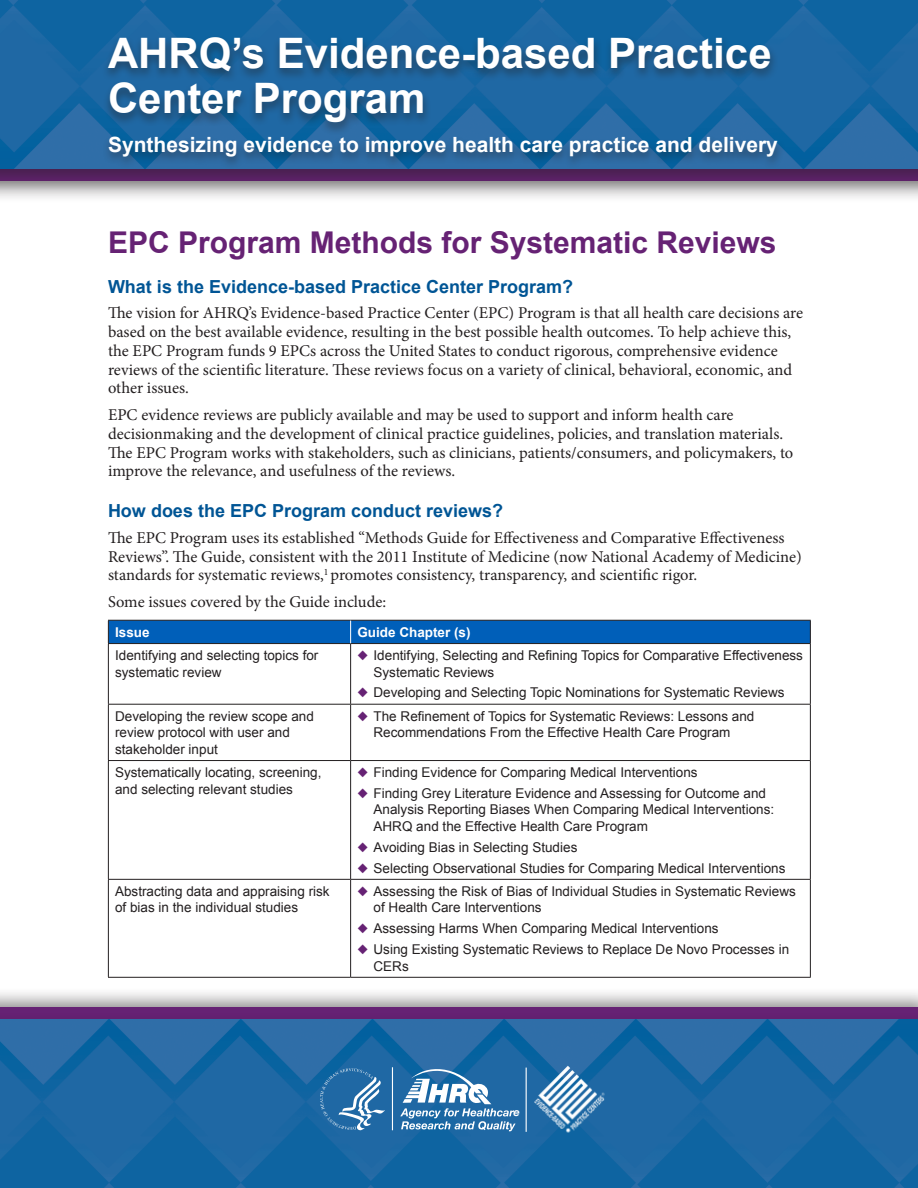
<style>
.page{position:relative;width:918px;height:1188px;background:#fff}
.page>*{position:absolute;margin:0;border:0;box-sizing:border-box;transform-origin:0 0}
.t1{font:700 42px/45px "Arial";color:#fff}
.Title_head{font:700 30px "Arial";color:#662274}
.t2{font:700 21px "Arial";color:#fff}
.heads{font:700 18px "Arial";color:#005595}
.Text{font:16.5px/18.8px "Minion Pro";color:#231f20}
.Large_Chart_text{font:13.5px/16.5px "Arial";color:#231f20}
.Large_Chart_text-2{font:700 13.5px "Arial";color:#fff}
.t3{font:italic 700 11.1px "Helvetica Neue";color:#fff}
.s1{color:#662274}
</style>
<div class="page">
<div style="left:0;top:987px;width:918px;height:201px;background:#231f20;opacity:.5"></div>
<div style="left:0;top:1007px;width:918px;height:180px;background:#662274"></div>
<div style="left:0;top:1012px;width:918px;height:176px;background:#231f20;opacity:.5"></div>
<img style="left:0;top:1020px;width:918px;height:168px">
<div style="left:0;top:0;width:918px;height:204px;background:#231f20;opacity:.5"></div>
<div style="left:0;top:0;width:918px;height:192px;background:#231f20;opacity:.5"></div>
<img style="left:0;top:0;width:918px;height:168px">
<hr style="left:108px;top:644px;width:1px;height:60px;background:#231f20">
<hr style="left:350px;top:644px;width:1px;height:60px;background:#231f20">
<hr style="left:810px;top:644px;width:1px;height:60px;background:#231f20">
<hr style="left:108px;top:704px;width:243px;height:1px;background:#231f20">
<hr style="left:108px;top:705px;width:1px;height:55px;background:#231f20">
<hr style="left:351px;top:704px;width:460px;height:1px;background:#231f20">
<hr style="left:350px;top:705px;width:1px;height:55px;background:#231f20">
<hr style="left:810px;top:705px;width:1px;height:55px;background:#231f20">
<hr style="left:108px;top:760px;width:243px;height:1px;background:#231f20">
<hr style="left:108px;top:761px;width:1px;height:118px;background:#231f20">
<hr style="left:351px;top:760px;width:460px;height:1px;background:#231f20">
<hr style="left:350px;top:761px;width:1px;height:118px;background:#231f20">
<hr style="left:810px;top:761px;width:1px;height:118px;background:#231f20">
<hr style="left:108px;top:879px;width:243px;height:1px;background:#231f20">
<hr style="left:108px;top:880px;width:1px;height:97px;background:#231f20">
<hr style="left:351px;top:879px;width:460px;height:1px;background:#231f20">
<hr style="left:350px;top:880px;width:1px;height:97px;background:#231f20">
<hr style="left:810px;top:880px;width:1px;height:97px;background:#231f20">
<hr style="left:108px;top:977px;width:243px;height:1px;background:#231f20">
<hr style="left:351px;top:977px;width:460px;height:1px;background:#231f20">
<svg style="left:108px;top:620px;width:703px;height:24px;background:#035bae"></svg>
<div style="left:101px;top:35px;width:685px;height:135px;background:#231f20;opacity:.5"></div>
<svg style="left:400px;top:1062px;width:116px;height:69px;background:#538cb9"></svg>
<hr style="left:392px;top:1067px;width:1px;height:63px;background:#fff">
<svg style="left:320px;top:1068px;width:66px;height:62px;background:#3f7eb1"></svg>
<img style="left:525px;top:1061px;width:82px;height:85px">
<hr style="left:526px;top:1068px;width:1px;height:64px;background:#fff">
<p class="t1" style="left:108px;top:32px;width:665px">AHRQ’s Evidence-based Practice<br>Center Program</p>
<p class="t2" style="left:108px;top:131px;width:671px">Synthesizing evidence to improve health care practice and delivery</p>
<p class="Title_head" style="left:108px;top:223px;width:670px">EPC Program Methods for Systematic Reviews</p>
<p class="heads" style="left:108px;top:274px;width:467px">What is the Evidence-based Practice Center Program?</p>
<p class="Text" style="left:108px;top:304px;width:697px">The vision for AHRQ’s Evidence-based Practice Center (EPC) Program is that all health care decisions are based on the best available evidence, resulting in the best possible health outcomes. To help achieve this, the EPC Program funds 9 EPCs across the United States to conduct rigorous, comprehensive evidence reviews of the scientific literature. These reviews focus on a variety of clinical, behavioral, economic, and other issues.</p>
<p class="Text" style="left:108px;top:406px;width:687px">EPC evidence reviews are publicly available and may be used to support and inform health care decisionmaking and the development of clinical practice guidelines, policies, and translation materials.<br>The EPC Program works with stakeholders, such as clinicians, patients/consumers, and policymakers, to improve the relevance, and usefulness of the reviews.</p>
<p class="heads" style="left:108px;top:499px;width:397px">How does the EPC Program conduct reviews?</p>
<p class="Text" style="left:108px;top:528px;width:695px">The EPC Program uses its established “Methods Guide for Effectiveness and Comparative Effectiveness<br>Reviews”. The Guide, consistent with the 2011 Institute of Medicine (now National Academy of Medicine) standards for systematic reviews,<sup>1</sup> promotes consistency, transparency, and scientific rigor.</p>
<p class="Text" style="left:108px;top:593px;width:280px">Some issues covered by the Guide include:</p>
<p class="Large_Chart_text-2" style="left:115px;top:623px;width:36px">Issue</p>
<p class="Large_Chart_text-2" style="left:357px;top:623px;width:115px">Guide Chapter (s)</p>
<p class="Large_Chart_text" style="left:115px;top:647px;width:205px">Identifying and selecting topics for systematic review</p>
<p class="Large_Chart_text" style="left:374px;top:647px;width:431px;text-indent:-16px"><span class="s1">◆</span> Identifying, Selecting and Refining Topics for Comparative Effectiveness<br>Systematic Reviews</p>
<p class="Large_Chart_text" style="left:357px;top:685px;width:429px"><span class="s1">◆</span> Developing and Selecting Topic Nominations for Systematic Reviews</p>
<p class="Large_Chart_text" style="left:115px;top:708px;width:200px">Developing the review scope and review protocol with user and stakeholder input</p>
<p class="Large_Chart_text" style="left:357px;top:708px;width:399px;text-align:center"><span class="s1">◆</span> The Refinement of Topics for Systematic Reviews: Lessons and<br>Recommendations From the Effective Health Care Program</p>
<p class="Large_Chart_text" style="left:115px;top:764px;width:208px">Systematically locating, screening, and selecting relevant studies</p>
<p class="Large_Chart_text" style="left:357px;top:764px;width:342px"><span class="s1">◆</span> Finding Evidence for Comparing Medical Interventions</p>
<p class="Large_Chart_text" style="left:374px;top:785px;width:402px;text-indent:-16px"><span class="s1">◆</span> Finding Grey Literature Evidence and Assessing for Outcome and<br>Analysis Reporting Biases When Comparing Medical Interventions:<br>AHRQ and the Effective Health Care Program</p>
<p class="Large_Chart_text" style="left:357px;top:839px;width:222px"><span class="s1">◆</span> Avoiding Bias in Selecting Studies</p>
<p class="Large_Chart_text" style="left:357px;top:860px;width:430px"><span class="s1">◆</span> Selecting Observational Studies for Comparing Medical Interventions</p>
<p class="Large_Chart_text" style="left:115px;top:883px;width:216px">Abstracting data and appraising risk of bias in the individual studies</p>
<p class="Large_Chart_text" style="left:374px;top:883px;width:424px;text-indent:-16px"><span class="s1">◆</span> Assessing the Risk of Bias of Individual Studies in Systematic Reviews of Health Care Interventions</p>
<p class="Large_Chart_text" style="left:357px;top:920px;width:363px"><span class="s1">◆</span> Assessing Harms When Comparing Medical Interventions</p>
<p class="Large_Chart_text" style="left:374px;top:941px;width:417px;text-indent:-16px"><span class="s1">◆</span> Using Existing Systematic Reviews to Replace De Novo Processes in<br>CERs</p>
<p class="t3" style="left:514px;top:1104px;width:8px">e</p>
</div>
